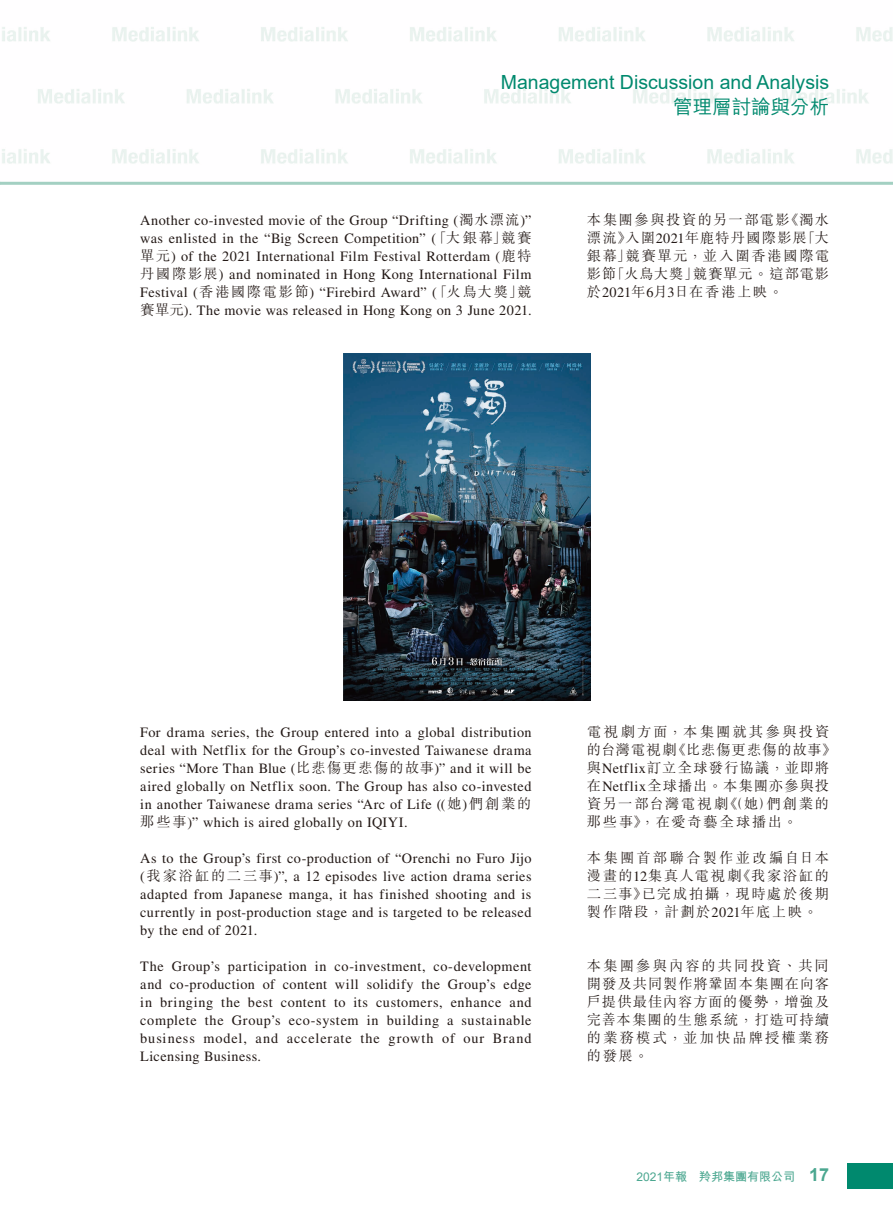
<style>
.page{position:relative;width:893px;height:1212px;background:#fff}
.page>*{position:absolute;margin:0;border:0;box-sizing:border-box;transform-origin:0 0}
.t1{font:19.5px "Arial";color:#00896e}
.t2{font:500 19.5px "M Hei HK";color:#00896e}
.t3{font:14.25px/18px "Times LT Std";letter-spacing:.03em;color:#231916;text-align:justify}
.t4{font:300 14.25px/18px "M Sung HK";letter-spacing:.1em;color:#231916;text-align:justify}
.t5{font:700 12px "M Hei HK";color:#4ba790}
.s1{font-family:"M Sung HK";font-weight:300}
.s2{font-family:"Times LT Std";font-weight:400}
.s3{font-family:"Arial";font-weight:400}
.s4{font-family:"Arial";font-size:18px}
</style>
<div class="page">
<img style="left:0;top:27px;width:893px;height:155px">
<hr style="left:0;top:182px;width:893px;height:3px;background:#a3d0c2">
<div style="left:847px;top:1163px;width:46px;height:25px;background:#00896e"></div>
<img style="left:344px;top:353px;width:246px;height:347px">
<h1 class="t1" style="left:501px;top:69px;width:330px">Management Discussion and Analysis</h1>
<h1 class="t2" style="left:673px;top:92px;width:157px">管理層討論與分析</h1>
<p class="t3" style="left:140px;top:211px;width:393px">Another co-invested movie of the Group “Drifting (<span class="s1">濁水漂流</span>)” was enlisted in the “Big Screen Competition” (<span class="s1">「大銀幕」競賽單元</span>) of the 2021 International Film Festival Rotterdam (<span class="s1">鹿特丹國際影展</span>) and nominated in Hong Kong International Film Festival (<span class="s1">香港國際電影節</span>) “Firebird Award” (<span class="s1">「火鳥大獎」競賽單元</span>). The movie was released in Hong Kong on 3 June 2021.</p>
<p class="t4" style="left:587px;top:210px;width:244px">本集團參與投資的另一部電影《濁水漂流》入圍<span class="s2">2021</span>年鹿特丹國際影展「大銀幕」競賽單元，並入圍香港國際電影節「火鳥大獎」競賽單元。這部電影於<span class="s2">2021</span>年<span class="s2">6</span>月<span class="s2">3</span>日在香港上映。</p>
<p class="t3" style="left:140px;top:723px;width:393px">For drama series, the Group entered into a global distribution deal with Netflix for the Group’s co-invested Taiwanese drama series “More Than Blue (<span class="s1">比悲傷更悲傷的故事</span>)” and it will be aired globally on Netflix soon. The Group has also co-invested in another Taiwanese drama series “Arc of Life ((<span class="s1">她</span>)<span class="s1">們創業的那些事</span>)” which is aired globally on IQIYI.</p>
<p class="t3" style="left:140px;top:849px;width:393px">As to the Group’s first co-production of “Orenchi no Furo Jijo (<span class="s1">我家浴缸的二三事</span>)”, a 12 episodes live action drama series adapted from Japanese manga, it has finished shooting and is currently in post-production stage and is targeted to be released by the end of 2021.</p>
<p class="t3" style="left:140px;top:957px;width:393px">The Group’s participation in co-investment, co-development and co-production of content will solidify the Group’s edge in bringing the best content to its customers, enhance and complete the Group’s eco-system in building a sustainable business model, and accelerate the growth of our Brand Licensing Business.</p>
<p class="t4" style="left:587px;top:722px;width:251px;text-align:left">電視劇方面，本集團就其參與投資的台灣電視劇《比悲傷更悲傷的故事》與<span class="s2">Netflix</span>訂立全球發行協議，並即將在<span class="s2">Netflix</span>全球播出。本集團亦參與投資另一部台灣電視劇《（她）們創業的那些事》，在愛奇藝全球播出。</p>
<p class="t4" style="left:587px;top:848px;width:244px">本集團首部聯合製作並改編自日本漫畫的<span class="s2">12</span>集真人電視劇《我家浴缸的二三事》已完成拍攝，現時處於後期製作階段，計劃於<span class="s2">2021</span>年底上映。</p>
<p class="t4" style="left:587px;top:956px;width:244px">本集團參與內容的共同投資、共同開發及共同製作將鞏固本集團在向客戶提供最佳內容方面的優勢，增強及完善本集團的生態系統，打造可持續的業務模式，並加快品牌授權業務的發展。</p>
<p class="t5" style="left:636px;top:1168px;width:194px"><span class="s3">2021</span>年報 羚邦集團有限公司 <span class="s4">17</span></p>
</div>
